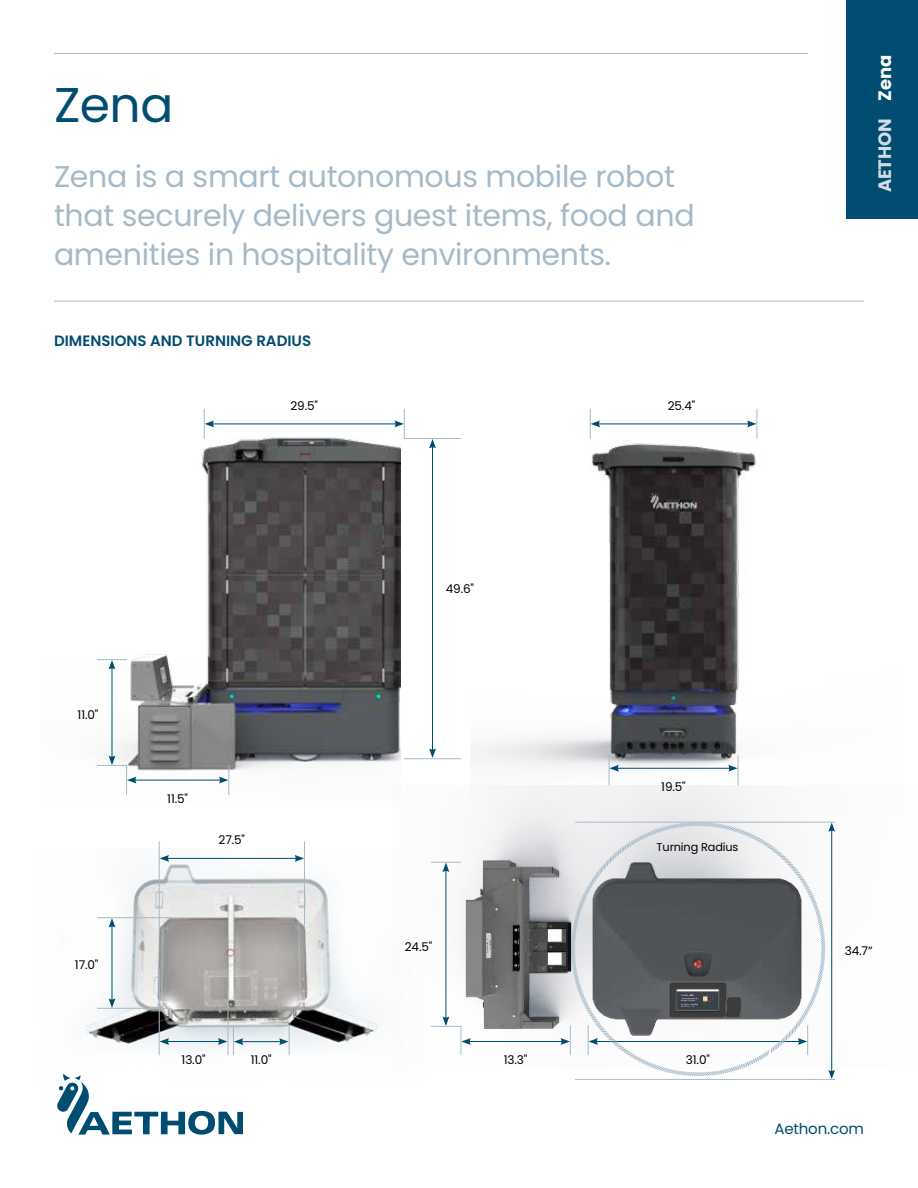
<style>
.page{position:relative;width:918px;height:1188px;background:#fff}
.page>*{position:absolute;margin:0;border:0;box-sizing:border-box;transform-origin:0 0}
.t1{font:48.75px "Poppins";color:#004d71}
.t2{font:30px/39px "Poppins";letter-spacing:-.01em;color:#a5bac9}
.t3{font:700 18px "Poppins";letter-spacing:-.01em;color:#d2dce4}
.t4{font:600 15px "Poppins";color:#004d71}
.t5{font:15px "Poppins";letter-spacing:-.01em;color:#004d71}
.t6{font:12px "Poppins";letter-spacing:-.01em;color:#000}
.t7{font:11.25px "Poppins";letter-spacing:-.01em;color:#000}
.s1{color:#fff}
</style>
<div class="page">
<img style="left:85px;top:848px;width:293px;height:208px">
<hr style="left:289px;top:1025px;width:1px;height:30px;background:#a5bac9">
<hr style="left:233px;top:1025px;width:1px;height:30px;background:#a5bac9">
<hr style="left:241px;top:1041px;width:40px;height:1px;background:#004d71">
<svg style="left:234px;top:1038px;width:9px;height:7px"></svg>
<svg style="left:279px;top:1038px;width:10px;height:7px"></svg>
<hr style="left:228px;top:969px;width:1px;height:86px;background:#a5bac9">
<hr style="left:159px;top:969px;width:1px;height:86px;background:#a5bac9">
<hr style="left:167px;top:1041px;width:53px;height:1px;background:#004d71">
<svg style="left:160px;top:1038px;width:9px;height:7px"></svg>
<svg style="left:218px;top:1038px;width:9px;height:7px"></svg>
<hr style="left:97px;top:1008px;width:75px;height:1px;background:#a5bac9">
<hr style="left:97px;top:917px;width:75px;height:1px;background:#a5bac9">
<hr style="left:112px;top:925px;width:1px;height:76px;background:#004d71">
<svg style="left:109px;top:998px;width:6px;height:10px"></svg>
<svg style="left:109px;top:918px;width:6px;height:10px"></svg>
<div style="left:847px;top:0;width:71px;height:219px;background:#004d71"></div>
<svg style="left:57px;top:1074px;width:186px;height:61px"></svg>
<hr style="left:54px;top:301px;width:810px;height:1px;background:#a5bac9">
<hr style="left:54px;top:53px;width:754px;height:1px;background:#a5bac9">
<img style="left:471px;top:420px;width:286px;height:366px">
<img style="left:97px;top:418px;width:304px;height:377px">
<img style="left:393px;top:786px;width:442px;height:283px">
<hr style="left:432px;top:446px;width:1px;height:305px;background:#004d71">
<svg style="left:429px;top:439px;width:7px;height:9px"></svg>
<svg style="left:429px;top:748px;width:7px;height:10px"></svg>
<hr style="left:738px;top:755px;width:1px;height:30px;background:#a5bac9">
<hr style="left:609px;top:755px;width:1px;height:30px;background:#a5bac9">
<hr style="left:617px;top:768px;width:114px;height:1px;background:#004d71">
<svg style="left:609px;top:765px;width:10px;height:7px"></svg>
<svg style="left:728px;top:765px;width:10px;height:7px"></svg>
<hr style="left:461px;top:1025px;width:1px;height:30px;background:#a5bac9">
<hr style="left:468px;top:1041px;width:95px;height:1px;background:#004d71">
<svg style="left:461px;top:1038px;width:10px;height:7px"></svg>
<svg style="left:560px;top:1038px;width:10px;height:7px"></svg>
<hr style="left:404px;top:438px;width:57px;height:1px;background:#a5bac9">
<hr style="left:404px;top:758px;width:57px;height:1px;background:#a5bac9">
<hr style="left:228px;top:765px;width:1px;height:30px;background:#a5bac9">
<hr style="left:304px;top:841px;width:1px;height:88px;background:#a5bac9">
<hr style="left:126px;top:765px;width:1px;height:30px;background:#a5bac9">
<hr style="left:159px;top:841px;width:1px;height:88px;background:#a5bac9">
<hr style="left:134px;top:780px;width:87px;height:1px;background:#004d71">
<svg style="left:127px;top:777px;width:9px;height:7px"></svg>
<svg style="left:219px;top:777px;width:9px;height:7px"></svg>
<hr style="left:167px;top:858px;width:130px;height:1px;background:#004d71">
<svg style="left:160px;top:855px;width:9px;height:7px"></svg>
<svg style="left:295px;top:855px;width:9px;height:7px"></svg>
<hr style="left:97px;top:765px;width:30px;height:1px;background:#a5bac9">
<hr style="left:97px;top:659px;width:30px;height:1px;background:#a5bac9">
<hr style="left:112px;top:667px;width:1px;height:91px;background:#004d71">
<svg style="left:109px;top:756px;width:6px;height:9px"></svg>
<svg style="left:109px;top:660px;width:6px;height:9px"></svg>
<hr style="left:757px;top:409px;width:1px;height:30px;background:#a5bac9">
<hr style="left:590px;top:409px;width:1px;height:30px;background:#a5bac9">
<hr style="left:598px;top:424px;width:151px;height:1px;background:#004d71">
<svg style="left:747px;top:420px;width:10px;height:7px"></svg>
<svg style="left:591px;top:420px;width:9px;height:7px"></svg>
<hr style="left:404px;top:409px;width:1px;height:30px;background:#a5bac9">
<hr style="left:204px;top:409px;width:1px;height:30px;background:#a5bac9">
<hr style="left:212px;top:424px;width:185px;height:1px;background:#004d71">
<svg style="left:394px;top:420px;width:10px;height:7px"></svg>
<svg style="left:205px;top:420px;width:9px;height:7px"></svg>
<hr style="left:431px;top:1026px;width:30px;height:1px;background:#a5bac9">
<hr style="left:431px;top:862px;width:30px;height:1px;background:#a5bac9">
<hr style="left:446px;top:870px;width:1px;height:149px;background:#004d71">
<svg style="left:442px;top:1017px;width:7px;height:9px"></svg>
<svg style="left:442px;top:863px;width:7px;height:9px"></svg>
<svg style="left:570px;top:821px;width:256px;height:256px"></svg>
<hr style="left:575px;top:822px;width:260px;height:1px;background:#a5bac9">
<hr style="left:575px;top:1079px;width:260px;height:1px;background:#a5bac9">
<hr style="left:831px;top:829px;width:1px;height:243px;background:#004d71">
<svg style="left:828px;top:1070px;width:7px;height:9px"></svg>
<svg style="left:828px;top:823px;width:7px;height:9px"></svg>
<h1 class="t1" style="left:54px;top:76px;width:121px">Zena</h1>
<p class="t2" style="left:54px;top:157px;width:642px">Zena is a smart autonomous mobile robot that securely delivers guest items, food and amenities in hospitality environments.</p>
<p class="t4" style="left:54px;top:332px;width:259px">DIMENSIONS AND TURNING RADIUS</p>
<p class="t6" style="left:290px;top:399px;width:29px">29.5"</p>
<p class="t6" style="left:668px;top:399px;width:29px">25.4"</p>
<p class="t3" style="left:874px;top:192px;width:139px;rotate:-90deg">AETHON <span class="s1">Zena</span></p>
<p class="t6" style="left:78px;top:708px;width:22px">11.0"</p>
<p class="t6" style="left:75px;top:958px;width:25px">17.0"</p>
<p class="t6" style="left:167px;top:792px;width:22px">11.5"</p>
<p class="t6" style="left:219px;top:833px;width:28px">27.5"</p>
<p class="t6" style="left:182px;top:1053px;width:25px">13.0"</p>
<p class="t6" style="left:251px;top:1053px;width:22px">11.0"</p>
<p class="t6" style="left:446px;top:582px;width:30px">49.6"</p>
<p class="t6" style="left:405px;top:939px;width:29px">24.5"</p>
<p class="t6" style="left:661px;top:780px;width:26px">19.5"</p>
<p class="t7" style="left:657px;top:840px;width:83px">Turning Radius</p>
<p class="t6" style="left:845px;top:944px;width:29px">34.7”</p>
<p class="t6" style="left:504px;top:1053px;width:25px">13.3"</p>
<p class="t6" style="left:686px;top:1053px;width:25px">31.0"</p>
<p class="t5" style="left:774px;top:1120px;width:91px">Aethon.com</p>
</div>
